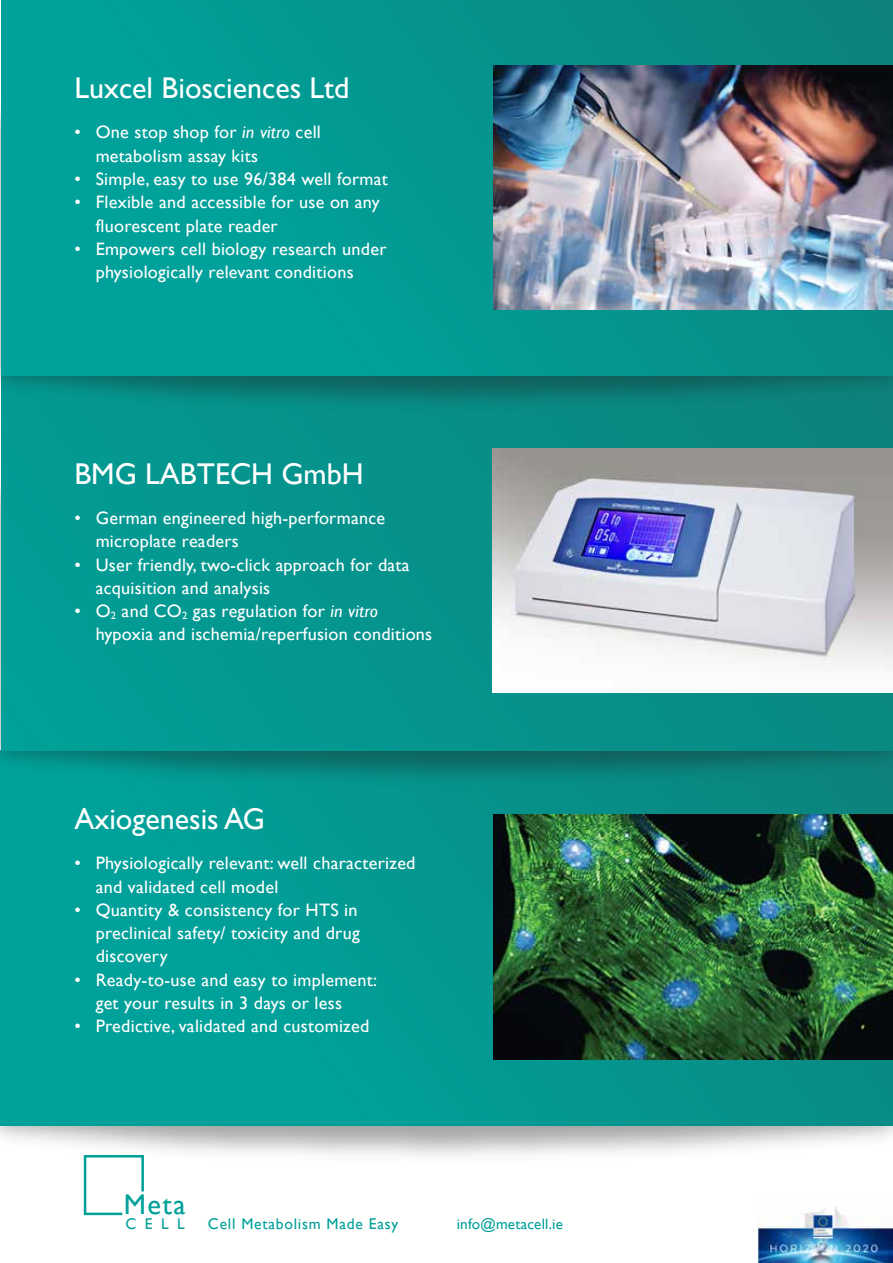
<style>
.page{position:relative;width:893px;height:1263px;background:#fff}
.page>*{position:absolute;margin:0;border:0;box-sizing:border-box;transform-origin:0 0}
.t1{font:30px "Gill Sans";color:#fff}
.t2{font:28.5px "Gill Sans";color:#00a099}
.t3{font:18px/23.2px "Gill Sans";letter-spacing:.015em;color:#fff}
.t4{font:15.45px "Gill Sans";letter-spacing:.05em;color:#00a099}
.t5{font:15px "Gill Sans";letter-spacing:.015em;color:#00a19a}
.s1{font-style:italic}
</style>
<div class="page">
<img style="left:0;top:1125px;width:893px;height:31px">
<div style="left:0;top:750px;width:893px;height:375px;background:linear-gradient(to right,#00a59e,#088d87)"></div>
<img style="left:0;top:448px;width:893px;height:375px">
<div style="left:2px;top:375px;width:891px;height:375px;background:#049690"></div>
<img style="left:0;top:64px;width:893px;height:384px">
<div style="left:2px;top:0;width:891px;height:375px;background:linear-gradient(to right,#00a69e,#0a8882)"></div>
<svg style="left:83px;top:1154px;width:62px;height:62px"></svg>
<img style="left:493px;top:815px;width:400px;height:244px">
<img style="left:493px;top:65px;width:400px;height:245px">
<img style="left:493px;top:448px;width:400px;height:245px">
<img style="left:758px;top:1207px;width:135px;height:56px">
<h1 class="t1" style="left:74px;top:70px;width:277px">Luxcel Biosciences Ltd</h1>
<p class="t3" style="left:96px;top:121px;width:227px;text-indent:-21px">• One stop shop for <span class="s1">in vitro</span> cell metabolism assay kits</p>
<p class="t3" style="left:74px;top:168px;width:315px">• Simple, easy to use 96/384 well format</p>
<p class="t3" style="left:96px;top:191px;width:286px;text-indent:-21px">• Flexible and accessible for use on any fluorescent plate reader</p>
<p class="t3" style="left:96px;top:237px;width:292px;text-indent:-21px">• Empowers cell biology research under physiologically relevant conditions</p>
<h1 class="t1" style="left:74px;top:456px;width:291px">BMG LABTECH GmbH</h1>
<p class="t3" style="left:96px;top:507px;width:291px;text-indent:-21px">• German engineered high-performance microplate readers</p>
<p class="t3" style="left:96px;top:553px;width:316px;text-indent:-21px">• User friendly, two-click approach for data acquisition and analysis</p>
<p class="t3" style="left:96px;top:600px;width:338px;text-indent:-21px">• O<sub>2</sub> and CO<sub>2</sub> gas regulation for <span class="s1">in vitro </span>hypoxia and ischemia/reperfusion conditions</p>
<h1 class="t1" style="left:74px;top:801px;width:192px">Axiogenesis AG</h1>
<p class="t3" style="left:96px;top:852px;width:321px;text-indent:-21px">• Physiologically relevant: well characterized and validated cell model</p>
<p class="t3" style="left:96px;top:898px;width:266px;text-indent:-21px">• Quantity &amp; consistency for HTS in preclinical safety/ toxicity and drug discovery</p>
<p class="t3" style="left:96px;top:968px;width:283px;text-indent:-21px">• Ready-to-use and easy to implement: get your results in 3 days or less</p>
<p class="t3" style="left:74px;top:1015px;width:296px">• Predictive, validated and customized</p>
<h2 class="t2" style="left:124px;top:1188px;width:63px">Meta</h2>
<p class="t4" style="left:125px;top:1215px;width:61px">CELL</p>
<p class="t4" style="left:208px;top:1215px;width:192px">Cell Metabolism Made Easy</p>
<p class="t5" style="left:457px;top:1215px;width:108px">info@metacell.ie</p>
</div>
